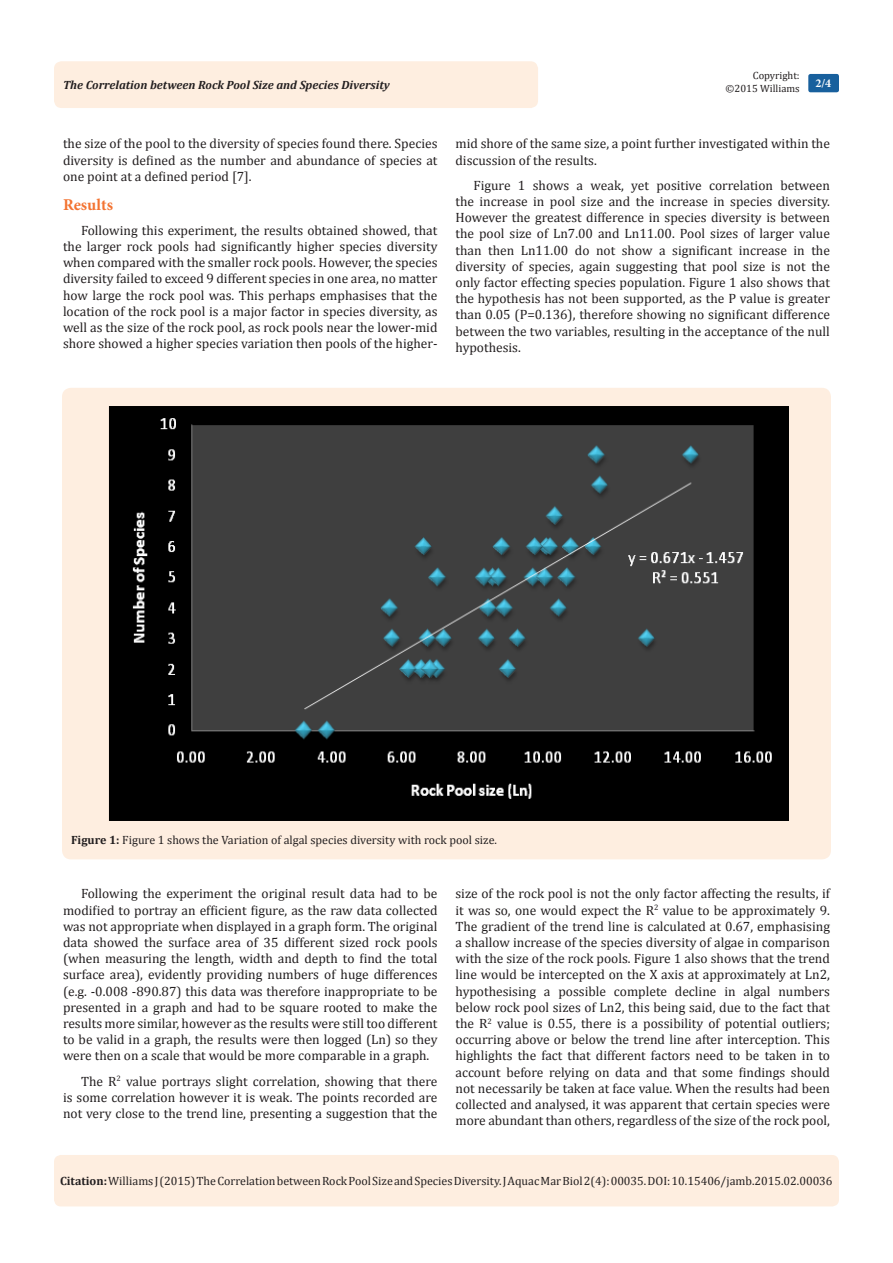
<style>
.page{position:relative;width:893px;height:1263px;background:#fff}
.page>*{position:absolute;margin:0;border:0;box-sizing:border-box;transform-origin:0 0}
.t1{font:700 16.5px "Minion Pro";color:#f37331}
.t2{font:13.5px/16.2px "Cambria";color:#231f20;text-align:justify}
.Citation{font:12px "Cambria";color:#231f20}
.t3{font:italic 700 12px "Cambria";color:#231f20}
.t4{font:700 12px "Minion Pro";color:#fff}
.t5{font:10.5px/12.6px "Cambria";color:#231f20;text-align:right}
.s1{font-weight:700}
</style>
<div class="page">
<div style="left:54px;top:61px;width:484px;height:47px;background:#feeee0;border-radius:8px"></div>
<div style="left:808px;top:74px;width:31px;height:18px;background:#18609d;border-radius:2px"></div>
<div style="left:54px;top:1155px;width:785px;height:51px;background:#feeee0;border-radius:7px"></div>
<div style="left:62px;top:388px;width:769px;height:471px;background:#feeee0;border-radius:9px"></div>
<img style="left:109px;top:406px;width:680px;height:415px">
<p class="t5" style="left:726px;top:69px;width:76px">Copyright: ©2015 Williams</p>
<p class="t3" style="left:63px;top:77px;width:328px">The Correlation between Rock Pool Size and Species Diversity</p>
<p class="t4" style="left:815px;top:75px;width:17px">2/4</p>
<p class="t2" style="left:63px;top:136px;width:376px">the size of the pool to the diversity of species found there. Species diversity is defined as the number and abundance of species at one point at a defined period [7].</p>
<p class="t1" style="left:63px;top:193px;width:51px">Results</p>
<p class="t2" style="left:63px;top:222px;width:376px;text-indent:18px">Following this experiment, the results obtained showed, that the larger rock pools had significantly higher species diversity when compared with the smaller rock pools. However, the species diversity failed to exceed 9 different species in one area, no matter how large the rock pool was. This perhaps emphasises that the location of the rock pool is a major factor in species diversity, as well as the size of the rock pool, as rock pools near the lower-mid shore showed a higher species variation then pools of the higher-</p>
<p class="t2" style="left:455px;top:136px;width:376px">mid shore of the same size, a point further investigated within the discussion of the results.</p>
<p class="t2" style="left:455px;top:177px;width:376px;text-indent:18px">Figure 1 shows a weak, yet positive correlation between the increase in pool size and the increase in species diversity.<br>However the greatest difference in species diversity is between the pool size of Ln7.00 and Ln11.00. Pool sizes of larger value than then Ln11.00 do not show a significant increase in the diversity of species, again suggesting that pool size is not the only factor effecting species population. Figure 1 also shows that the hypothesis has not been supported, as the P value is greater than 0.05 (P=0.136), therefore showing no significant difference between the two variables, resulting in the acceptance of the null hypothesis.</p>
<p class="Citation" style="left:71px;top:832px;width:427px"><span class="s1">Figure 1:</span> Figure 1 shows the Variation of algal species diversity with rock pool size.</p>
<p class="t2" style="left:63px;top:886px;width:376px;text-indent:18px">Following the experiment the original result data had to be modified to portray an efficient figure, as the raw data collected was not appropriate when displayed in a graph form. The original data showed the surface area of 35 different sized rock pools (when measuring the length, width and depth to find the total surface area), evidently providing numbers of huge differences (e.g. -0.008 -890.87) this data was therefore inappropriate to be presented in a graph and had to be square rooted to make the results more similar, however as the results were still too different to be valid in a graph, the results were then logged (Ln) so they were then on a scale that would be more comparable in a graph.</p>
<p class="t2" style="left:63px;top:1073px;width:376px;text-indent:18px">The R<sup>2</sup> value portrays slight correlation, showing that there is some correlation however it is weak. The points recorded are not very close to the trend line, presenting a suggestion that the</p>
<p class="t2" style="left:455px;top:886px;width:376px">size of the rock pool is not the only factor affecting the results, if it was so, one would expect the R<sup>2</sup> value to be approximately 9.<br>The gradient of the trend line is calculated at 0.67, emphasising a shallow increase of the species diversity of algae in comparison with the size of the rock pools. Figure 1 also shows that the trend line would be intercepted on the X axis at approximately at Ln2, hypothesising a possible complete decline in algal numbers below rock pool sizes of Ln2, this being said, due to the fact that the R<sup>2</sup> value is 0.55, there is a possibility of potential outliers; occurring above or below the trend line after interception. This highlights the fact that different factors need to be taken in to account before relying on data and that some findings should not necessarily be taken at face value. When the results had been collected and analysed, it was apparent that certain species were more abundant than others, regardless of the size of the rock pool,</p>
<p class="Citation" style="left:60px;top:1174px;width:774px"><span class="s1">Citation:</span> Williams J (2015) The Correlation between Rock Pool Size and Species Diversity. J Aquac Mar Biol 2(4): 00035. DOI: 10.15406/jamb.2015.02.00036</p>
</div>
